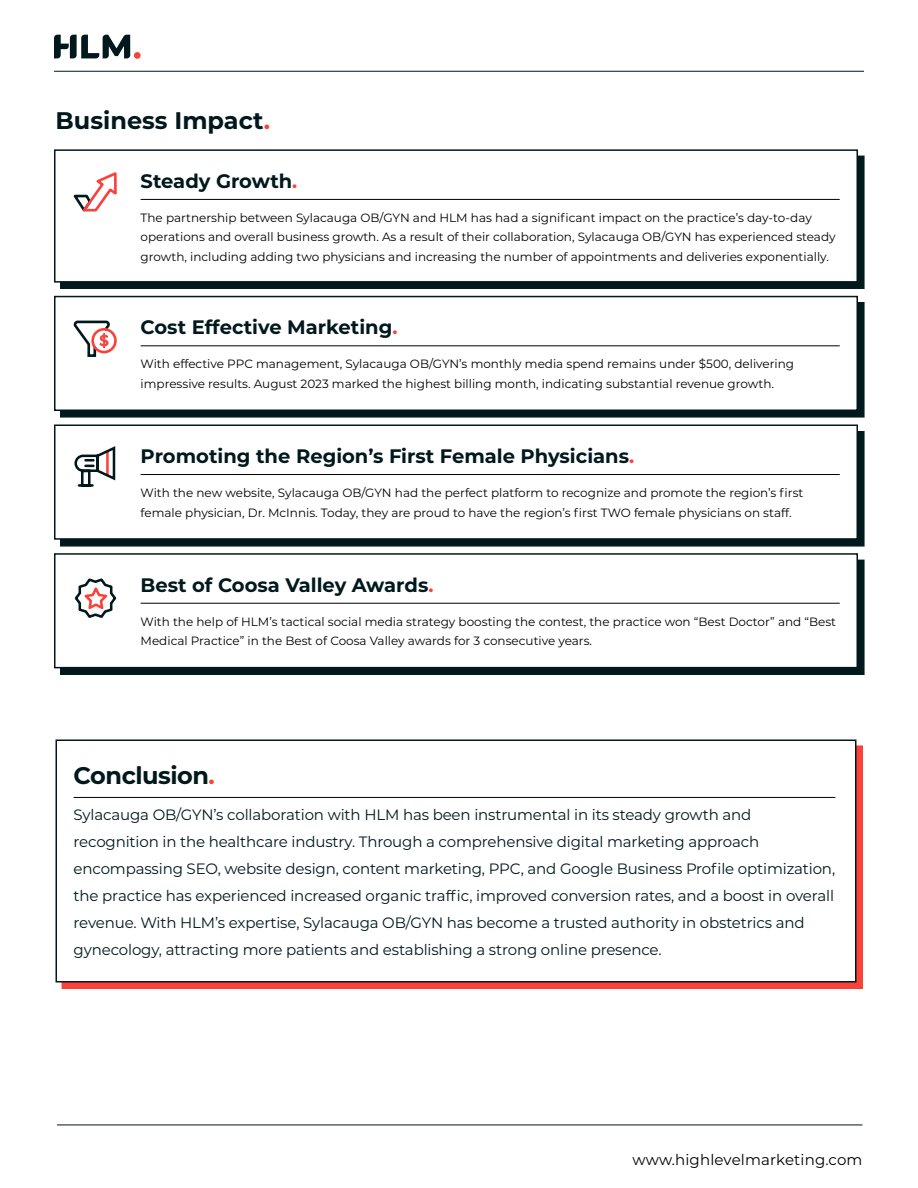
<style>
.page{position:relative;width:918px;height:1188px;background:#fff}
.page>*{position:absolute;margin:0;border:0;box-sizing:border-box;transform-origin:0 0}
.t1{font:700 24px "Montserrat";color:#01181c}
.t2{font:700 24px "Montserrat";letter-spacing:-.02em;color:#01181c}
.t3{font:700 19.5px "Montserrat";color:#01181c}
.t4{font:15px/27px "Montserrat";letter-spacing:-.01em;color:#01181c}
.t5{font:15px "Montserrat";letter-spacing:.01em;color:#000}
.t6{font:12px/19.5px "Montserrat";color:#000}
.s1{color:#f9423a}
</style>
<div class="page">
<hr style="left:54px;top:71px;width:810px;height:1px;background:#01181c">
<div style="left:134px;top:52px;width:7px;height:7px;background:#f9423a;border-radius:50%"></div>
<svg style="left:54px;top:35px;width:76px;height:23px"></svg>
<hr style="left:57px;top:1125px;width:805px;height:1px;background:#01181c">
<div style="left:60px;top:156px;width:804px;height:133px;background:#01181c"></div>
<div style="left:54px;top:149px;width:804px;height:134px;background:#fff;border:2px solid #01181c"></div>
<div style="left:60px;top:302px;width:804px;height:116px;background:#01181c"></div>
<div style="left:54px;top:296px;width:804px;height:115px;background:#fff;border:2px solid #01181c"></div>
<div style="left:60px;top:431px;width:804px;height:115px;background:#01181c"></div>
<div style="left:54px;top:424px;width:804px;height:116px;background:#fff;border:2px solid #01181c"></div>
<div style="left:60px;top:560px;width:804px;height:115px;background:#01181c"></div>
<div style="left:54px;top:553px;width:804px;height:115px;background:#fff;border:2px solid #01181c"></div>
<hr style="left:141px;top:199px;width:699px;height:1px;background:#000">
<hr style="left:141px;top:345px;width:699px;height:1px;background:#000">
<hr style="left:141px;top:474px;width:699px;height:1px;background:#000">
<hr style="left:141px;top:603px;width:699px;height:1px;background:#000">
<svg style="left:62px;top:746px;width:801px;height:243px;background:#e73e37"></svg>
<div style="left:56px;top:740px;width:800px;height:242px;background:#fff;border:2px solid #01181c"></div>
<hr style="left:74px;top:797px;width:761px;height:1px;background:#000">
<svg style="left:73px;top:172px;width:44px;height:40px"></svg>
<div style="left:91px;top:328px;width:26px;height:25px;border:3px solid #fa423b;border-radius:50%"></div>
<svg style="left:73px;top:320px;width:36px;height:37px"></svg>
<svg style="left:74px;top:446px;width:42px;height:41px"></svg>
<svg style="left:74px;top:578px;width:43px;height:40px"></svg>
<h1 class="t1" style="left:56px;top:104px;width:216px">Business Impact<span class="s1">.</span></h1>
<h2 class="t3" style="left:141px;top:167px;width:158px">Steady Growth<span class="s1">.</span></h2>
<p class="t6" style="left:141px;top:207px;width:697px">The partnership between Sylacauga OB/GYN and HLM has had a significant impact on the practice’s day-to-day operations and overall business growth. As a result of their collaboration, Sylacauga OB/GYN has experienced steady growth, including adding two physicians and increasing the number of appointments and deliveries exponentially.</p>
<h2 class="t3" style="left:141px;top:313px;width:259px">Cost Effective Marketing<span class="s1">.</span></h2>
<p class="t6" style="left:141px;top:354px;width:655px">With effective PPC management, Sylacauga OB/GYN’s monthly media spend remains under $500, delivering impressive results. August 2023 marked the highest billing month, indicating substantial revenue growth.</p>
<h2 class="t3" style="left:141px;top:442px;width:495px">Promoting the Region’s First Female Physicians<span class="s1">.</span></h2>
<p class="t6" style="left:141px;top:483px;width:664px">With the new website, Sylacauga OB/GYN had the perfect platform to recognize and promote the region’s first female physician, Dr. McInnis. Today, they are proud to have the region’s first TWO female physicians on staff.</p>
<h2 class="t3" style="left:141px;top:571px;width:294px">Best of Coosa Valley Awards<span class="s1">.</span></h2>
<p class="t6" style="left:141px;top:611px;width:697px">With the help of HLM’s tactical social media strategy boosting the contest, the practice won “Best Doctor” and “Best<br>Medical Practice” in the Best of Coosa Valley awards for 3 consecutive years.</p>
<h1 class="t2" style="left:74px;top:758px;width:143px">Conclusion<span class="s1">.</span></h1>
<p class="t4" style="left:74px;top:801px;width:763px">Sylacauga OB/GYN’s collaboration with HLM has been instrumental in its steady growth and recognition in the healthcare industry. Through a comprehensive digital marketing approach encompassing SEO, website design, content marketing, PPC, and Google Business Profile optimization, the practice has experienced increased organic traffic, improved conversion rates, and a boost in overall revenue. With HLM’s expertise, Sylacauga OB/GYN has become a trusted authority in obstetrics and gynecology, attracting more patients and establishing a strong online presence.</p>
<p class="t5" style="left:632px;top:1149px;width:232px">www.highlevelmarketing.com</p>
</div>
